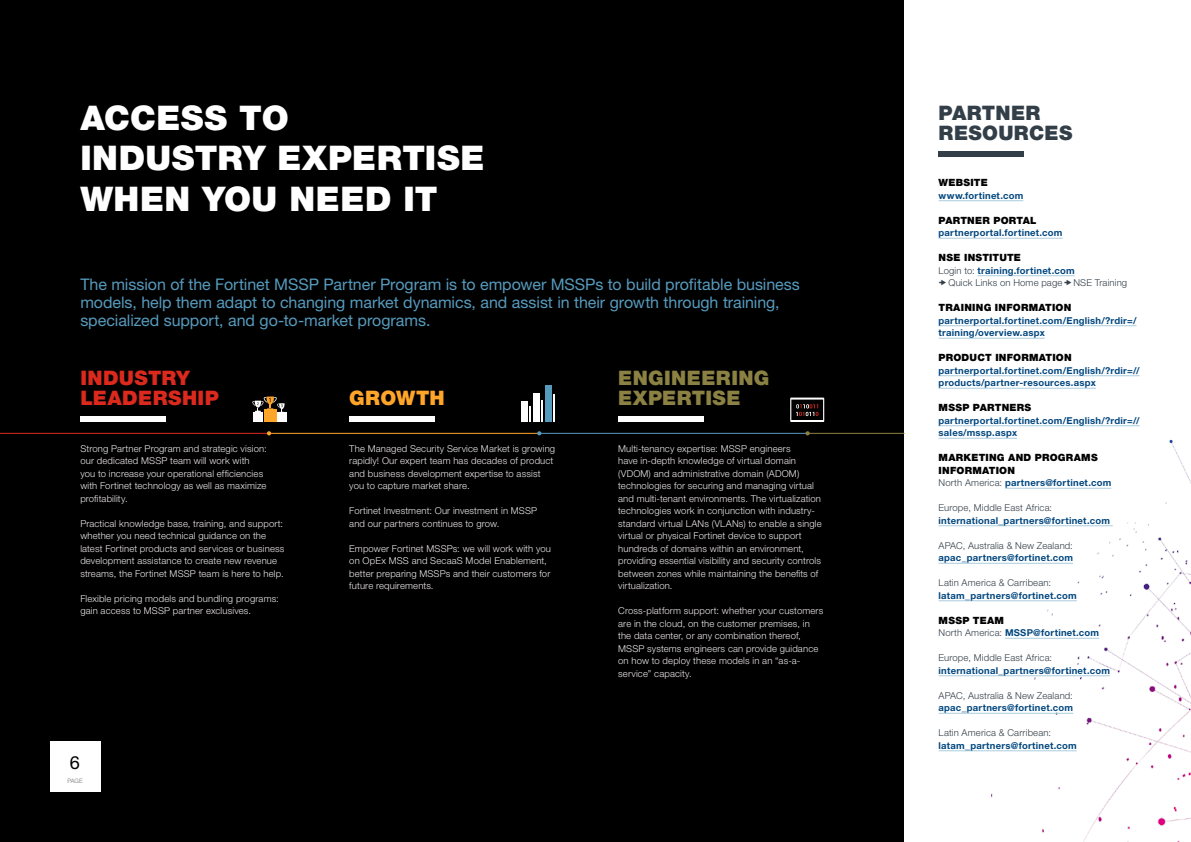
<style>
.page{position:relative;width:1191px;height:842px;background:#fff}
.page>*{position:absolute;margin:0;border:0;box-sizing:border-box;transform-origin:0 0}
.Chapter_Title{font:900 34px/40.8px "Helvetica Neue LT Pro";letter-spacing:.015em;color:#fff}
.t1{font:900 20px "Helvetica Neue LT Pro";letter-spacing:.02em;color:#8b8143}
.t2{font:900 20px/20px "Helvetica Neue LT Pro";letter-spacing:.02em;color:#dc291e}
.t3{font:900 20px/20px "Helvetica Neue LT Pro";letter-spacing:.015em;color:#323e48}
.t4{font:900 20px "Helvetica Neue LT Pro";letter-spacing:.015em;color:#ffa52a}
.t5{font:18.1px "Helvetica Neue LT Pro";color:#000}
.t6{font:16px/18px "Helvetica Neue LT Pro";letter-spacing:-.005em;color:#569bbe}
.t7{font:900 10px/12.5px "Helvetica Neue LT Pro";letter-spacing:.025em;color:#000}
.t8{font:300 9.5px/12.5px "Helvetica Neue LT Pro";letter-spacing:.015em;color:#eee9e9}
.t9{font:700 9.5px/12.5px "Helvetica Neue LT Pro";letter-spacing:.025em;color:#01467e}
.t10{font:300 9.5px/12.5px "Helvetica Neue LT Pro";letter-spacing:.015em;color:#323e48}
.t11{font:300 6.1px "Helvetica Neue LT Pro";color:#706f6f}
.s1{font-weight:700;color:#01467e}
.s2{font-weight:300;color:#323e48}
</style>
<div class="page">
<div style="left:0;top:0;width:904px;height:842px;background:#000"></div>
<img style="left:991px;top:437px;width:200px;height:405px">
<div style="left:50px;top:742px;width:50px;height:50px;background:#fff"></div>
<hr style="left:0;top:433px;width:269px;height:1px;background:#dc291e">
<div style="left:80px;top:416px;width:85px;height:6px;background:#fff"></div>
<div style="left:618px;top:416px;width:85px;height:6px;background:#fff"></div>
<div style="left:349px;top:416px;width:85px;height:6px;background:#fff"></div>
<div style="left:938px;top:151px;width:85px;height:5px;background:#323e48"></div>
<hr style="left:938px;top:200px;width:85px;height:1px;background:#abcdde">
<hr style="left:938px;top:238px;width:124px;height:1px;background:#abcdde">
<hr style="left:977px;top:275px;width:97px;height:1px;background:#abcdde">
<hr style="left:938px;top:325px;width:198px;height:1px;background:#abcdde">
<hr style="left:938px;top:338px;width:106px;height:1px;background:#abcdde">
<hr style="left:938px;top:375px;width:201px;height:1px;background:#abcdde">
<hr style="left:938px;top:388px;width:157px;height:1px;background:#abcdde">
<hr style="left:938px;top:425px;width:201px;height:1px;background:#abcdde">
<hr style="left:938px;top:438px;width:79px;height:1px;background:#abcdde">
<hr style="left:1005px;top:488px;width:106px;height:1px;background:#abcdde">
<hr style="left:938px;top:525px;width:174px;height:1px;background:#abcdde">
<hr style="left:938px;top:563px;width:135px;height:1px;background:#abcdde">
<hr style="left:938px;top:600px;width:138px;height:1px;background:#abcdde">
<hr style="left:1005px;top:638px;width:94px;height:1px;background:#abcdde">
<hr style="left:938px;top:675px;width:172px;height:1px;background:#abcdde">
<hr style="left:938px;top:713px;width:135px;height:1px;background:#abcdde">
<hr style="left:938px;top:750px;width:138px;height:1px;background:#abcdde">
<svg style="left:529px;top:406px;width:2px;height:16px"></svg>
<div style="left:521px;top:401px;width:6px;height:21px;background:#fff"></div>
<hr style="left:541px;top:400px;width:2px;height:22px;background:#fff">
<div style="left:533px;top:393px;width:6px;height:29px;background:#fff"></div>
<hr style="left:553px;top:394px;width:2px;height:28px;background:#fff">
<div style="left:545px;top:385px;width:6px;height:37px;background:#569bbe"></div>
<svg style="left:790px;top:398px;width:34px;height:24px"></svg>
<div style="left:264px;top:410px;width:12px;height:12px;background:#ffa52a"></div>
<div style="left:277px;top:413px;width:9px;height:9px;background:#fff"></div>
<div style="left:253px;top:412px;width:10px;height:10px;background:#fff"></div>
<svg style="left:252px;top:397px;width:32px;height:16px"></svg>
<hr style="left:808px;top:433px;width:96px;height:1px;background:#8b8143">
<hr style="left:269px;top:433px;width:270px;height:1px;background:#ffa52a">
<hr style="left:540px;top:433px;width:267px;height:1px;background:#569bbe">
<svg style="left:537px;top:431px;width:4px;height:4px"></svg>
<svg style="left:805px;top:431px;width:4px;height:4px"></svg>
<svg style="left:267px;top:431px;width:4px;height:4px"></svg>
<p class="Chapter_Title" style="left:80px;top:97px;width:406px">ACCESS TO<br>INDUSTRY EXPERTISE<br>WHEN YOU NEED IT</p>
<p class="t6" style="left:80px;top:275px;width:721px">The mission of the Fortinet MSSP Partner Program is to empower MSSPs to build profitable business models, help them adapt to changing market dynamics, and assist in their growth through training, specialized support, and go-to-market programs.</p>
<p class="t2" style="left:80px;top:368px;width:140px">INDUSTRY<br>LEADERSHIP</p>
<p class="t1" style="left:618px;top:366px;width:153px">ENGINEERING</p>
<p class="t4" style="left:349px;top:386px;width:97px">GROWTH</p>
<p class="t1" style="left:618px;top:386px;width:124px">EXPERTISE</p>
<p class="t8" style="left:80px;top:442px;width:188px">Strong Partner Program and strategic vision: our dedicated MSSP team will work with you to increase your operational efficiencies with Fortinet technology as well as maximize profitability.</p>
<p class="t8" style="left:80px;top:517px;width:206px">Practical knowledge base, training, and support: whether you need technical guidance on the latest Fortinet products and services or business development assistance to create new revenue streams, the Fortinet MSSP team is here to help.</p>
<p class="t8" style="left:80px;top:592px;width:200px">Flexible pricing models and bundling programs: gain access to MSSP partner exclusives.</p>
<p class="t5" style="left:70px;top:751px;width:12px">6</p>
<p class="t11" style="left:67px;top:777px;width:17px">PAGE</p>
<p class="t8" style="left:349px;top:442px;width:207px">The Managed Security Service Market is growing rapidly! Our expert team has decades of product and business development expertise to assist you to capture market share.</p>
<p class="t8" style="left:349px;top:504px;width:189px">Fortinet Investment: Our investment in MSSP and our partners continues to grow.</p>
<p class="t8" style="left:349px;top:542px;width:203px">Empower Fortinet MSSPs: we will work with you on OpEx MSS and SecaaS Model Enablement, better preparing MSSPs and their customers for future requirements.</p>
<p class="t8" style="left:618px;top:442px;width:205px">Multi-tenancy expertise: MSSP engineers<br>have in-depth knowledge of virtual domain (VDOM) and administrative domain (ADOM) technologies for securing and managing virtual and multi-tenant environments. The virtualization technologies work in conjunction with industry&shy;standard virtual LANs (VLANs) to enable a single virtual or physical Fortinet device to support hundreds of domains within an environment, providing essential visibility and security controls between zones while maintaining the benefits of virtualization.</p>
<p class="t8" style="left:618px;top:604px;width:207px">Cross-platform support: whether your customers are in the cloud, on the customer premises, in the data center, or any combination thereof, MSSP systems engineers can provide guidance on how to deploy these models in an “as-a&shy;service” capacity.</p>
<p class="t3" style="left:938px;top:102px;width:135px">PARTNER<br>RESOURCES</p>
<p class="t7" style="left:938px;top:176px;width:51px">WEBSITE</p>
<p class="t9" style="left:938px;top:189px;width:86px">www.fortinet.com</p>
<p class="t7" style="left:938px;top:214px;width:99px">PARTNER PORTAL</p>
<p class="t9" style="left:938px;top:226px;width:125px">partnerportal.fortinet.com</p>
<p class="t7" style="left:938px;top:251px;width:84px">NSE INSTITUTE</p>
<p class="t10" style="left:948px;top:264px;width:180px;text-indent:-10px">Login to: <span class="s1">training.fortinet.com<br></span>Quick Links on Home page NSE Training</p>
<p class="t7" style="left:938px;top:301px;width:134px">TRAINING INFORMATION</p>
<p class="t9" style="left:938px;top:314px;width:199px">partnerportal.fortinet.com/English/?rdir=/ training/overview.aspx</p>
<p class="t7" style="left:938px;top:351px;width:135px">PRODUCT INFORMATION</p>
<p class="t9" style="left:938px;top:364px;width:202px">partnerportal.fortinet.com/English/?rdir=// products/partner-resources.aspx</p>
<p class="t7" style="left:938px;top:401px;width:94px">MSSP PARTNERS</p>
<p class="t9" style="left:938px;top:414px;width:202px">partnerportal.fortinet.com/English/?rdir=// sales/mssp.aspx</p>
<p class="t7" style="left:938px;top:451px;width:161px">MARKETING AND PROGRAMS<br>INFORMATION</p>
<p class="t9" style="left:938px;top:476px;width:174px"><span class="s2">North America:</span> partners@fortinet.com</p>
<p class="t9" style="left:938px;top:501px;width:173px"><span class="s2">Europe, Middle East Africa: </span>international_partners@fortinet.com</p>
<p class="t10" style="left:938px;top:539px;width:136px">APAC, Australia &amp; New Zealand: <span class="s1">apac_partners@fortinet.com</span></p>
<p class="t9" style="left:938px;top:576px;width:140px"><span class="s2">Latin America &amp; Carribean: </span>latam_partners@fortinet.com</p>
<p class="t7" style="left:938px;top:614px;width:67px">MSSP TEAM</p>
<p class="t9" style="left:938px;top:626px;width:162px"><span class="s2">North America:</span> MSSP@fortinet.com</p>
<p class="t9" style="left:938px;top:651px;width:173px"><span class="s2">Europe, Middle East Africa: </span>international_partners@fortinet.com</p>
<p class="t10" style="left:938px;top:689px;width:136px">APAC, Australia &amp; New Zealand: <span class="s1">apac_partners@fortinet.com</span></p>
<p class="t9" style="left:938px;top:726px;width:140px"><span class="s2">Latin America &amp; Carribean: </span>latam_partners@fortinet.com</p>
</div>
